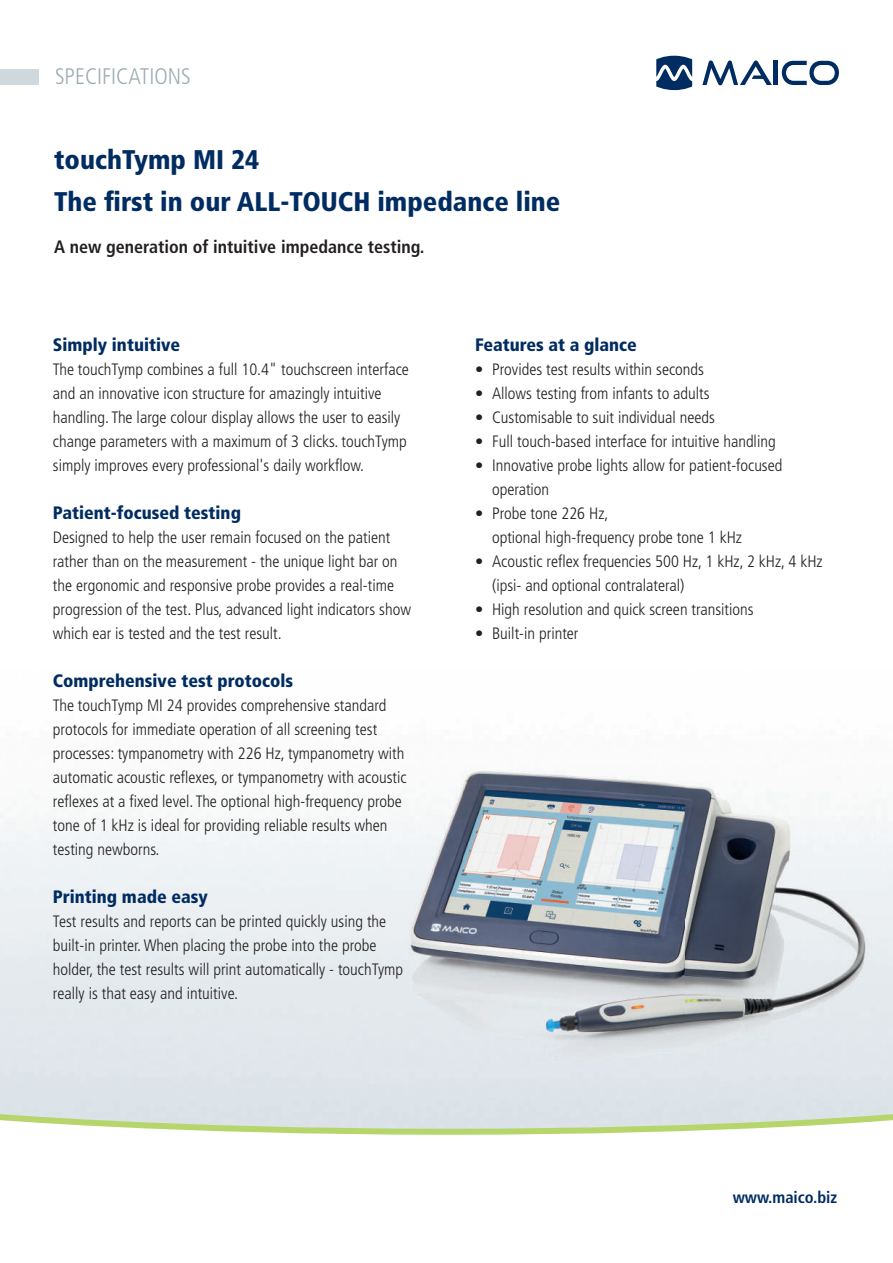
<style>
.page{position:relative;width:893px;height:1263px;background:#fff}
.page>*{position:absolute;margin:0;border:0;box-sizing:border-box;transform-origin:0 0}
.t1{font:900 condensed 27px/42px "Frutiger LT";color:#002c62}
.t2{font:300 condensed 22.5px "Frutiger LT";color:#9dacb5}
.t3{font:900 condensed 18px "Frutiger LT";color:#002c62}
.t4{font:700 condensed 18px "Frutiger LT";color:#231f20}
.t5{font:300 condensed 16.5px/24px "Frutiger LT";color:#231f20}
.t6{font:700 condensed 16.5px "Frutiger LT";color:#002c62}
</style>
<div class="page">
<svg style="left:0;top:1110px;width:893px;height:25px"></svg>
<svg style="left:702px;top:60px;width:70px;height:25px"></svg>
<hr style="left:774px;top:61px;width:4px;height:24px;background:#002c62">
<svg style="left:782px;top:61px;width:57px;height:24px"></svg>
<svg style="left:656px;top:56px;width:36px;height:34px"></svg>
<img style="left:323px;top:729px;width:570px;height:368px">
<div style="left:0;top:69px;width:38px;height:16px;background:#cfd8dd"></div>
<h2 class="t2" style="left:55px;top:64px;width:137px">SPECIFICATIONS</h2>
<h1 class="t1" style="left:54px;top:139px;width:508px">touchTymp MI 24<br>The first in our ALL-TOUCH impedance line</h1>
<p class="t4" style="left:54px;top:236px;width:372px">A new generation of intuitive impedance testing.</p>
<p class="t3" style="left:53px;top:333px;width:129px">Simply intuitive</p>
<p class="t5" style="left:53px;top:357px;width:357px">The touchTymp combines a full 10.4" touchscreen interface and an innovative icon structure for amazingly intuitive handling. The large colour display allows the user to easily change parameters with a maximum of 3 clicks. touchTymp simply improves every professional's daily workflow.</p>
<p class="t3" style="left:53px;top:501px;width:190px">Patient-focused testing</p>
<p class="t5" style="left:53px;top:525px;width:360px">Designed to help the user remain focused on the patient rather than on the measurement - the unique light bar on the ergonomic and responsive probe provides a real-time progression of the test. Plus, advanced light indicators show which ear is tested and the test result.</p>
<p class="t3" style="left:53px;top:669px;width:242px">Comprehensive test protocols</p>
<p class="t5" style="left:53px;top:693px;width:355px">The touchTymp MI 24 provides comprehensive standard protocols for immediate operation of all screening test processes: tympanometry with 226 Hz, tympanometry with automatic acoustic reflexes, or tympanometry with acoustic reflexes at a fixed level. The optional high-frequency probe tone of 1 kHz is ideal for providing reliable results when testing newborns.</p>
<p class="t3" style="left:53px;top:885px;width:156px">Printing made easy</p>
<p class="t5" style="left:53px;top:909px;width:352px">Test results and reports can be printed quickly using the built-in printer. When placing the probe into the probe holder, the test results will print automatically - touchTymp really is that easy and intuitive.</p>
<p class="t3" style="left:475px;top:333px;width:163px">Features at a glance</p>
<p class="t5" style="left:475px;top:357px;width:230px">• Provides test results within seconds</p>
<p class="t5" style="left:475px;top:381px;width:236px">• Allows testing from infants to adults</p>
<p class="t5" style="left:475px;top:405px;width:241px">• Customisable to suit individual needs</p>
<p class="t5" style="left:475px;top:429px;width:302px">• Full touch-based interface for intuitive handling</p>
<p class="t5" style="left:492px;top:453px;width:292px;text-indent:-17px">• Innovative probe lights allow for patient-focused operation</p>
<p class="t5" style="left:492px;top:501px;width:251px;text-indent:-17px">• Probe tone 226 Hz,<br>optional high-frequency probe tone 1 kHz</p>
<p class="t5" style="left:492px;top:549px;width:332px;text-indent:-17px">• Acoustic reflex frequencies 500 Hz, 1 kHz, 2 kHz, 4 kHz (ipsi- and optional contralateral)</p>
<p class="t5" style="left:475px;top:597px;width:280px">• High resolution and quick screen transitions</p>
<p class="t5" style="left:475px;top:621px;width:105px">• Built-in printer</p>
<p class="t6" style="left:733px;top:1188px;width:106px">www.maico.biz</p>
</div>
